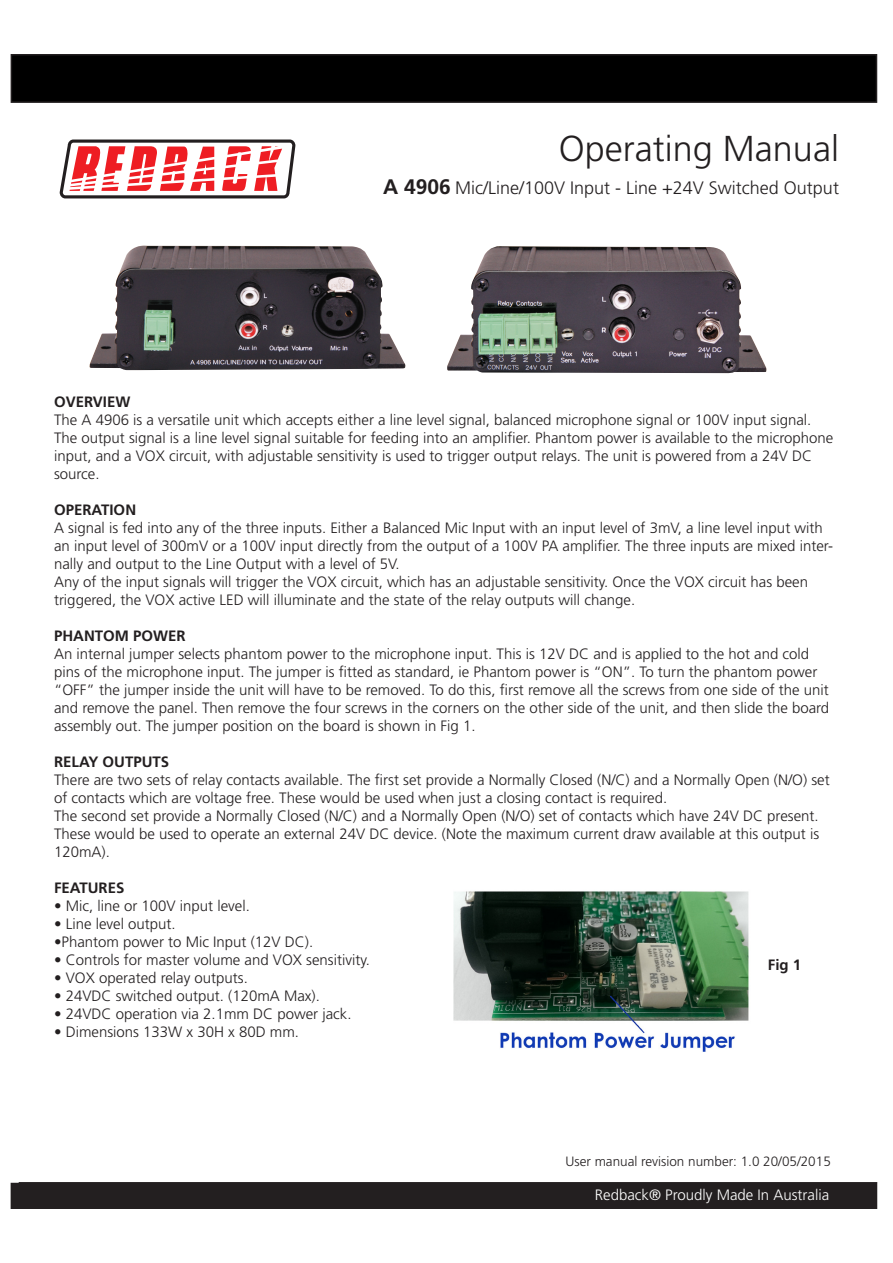
<style>
.page{position:relative;width:893px;height:1263px;background:#fff}
.page>*{position:absolute;margin:0;border:0;box-sizing:border-box;transform-origin:0 0}
.Level_2{font:300 36px "Frutiger LT Std";color:#231f20}
.Level_2-2{font:300 18px "Frutiger LT Std";color:#231f20}
.t1{font:300 15px/18px "Frutiger LT Std";color:#231f20}
.Level_1{font:700 15px "Frutiger LT Std";color:#231f20}
.t2{font:300 15px "Frutiger LT Std";color:#fff}
.t3{font:300 13.5px "Frutiger LT Std";color:#231f20}
.s1{font-weight:700;font-size:21px}
</style>
<div class="page">
<div style="left:11px;top:55px;width:865px;height:47px;background:#000"></div>
<div style="left:11px;top:54px;width:866px;height:49px;border:2px solid #231f20"></div>
<hr style="left:19px;top:1182px;width:858px;height:1px;background:#231f20">
<div style="left:11px;top:1183px;width:865px;height:25px;background:#231f20"></div>
<div style="left:11px;top:1183px;width:866px;height:26px;border:2px solid #231f20"></div>
<svg style="left:59px;top:139px;width:237px;height:60px"></svg>
<img style="left:89px;top:246px;width:316px;height:124px">
<img style="left:447px;top:246px;width:320px;height:127px">
<img style="left:453px;top:891px;width:296px;height:161px">
<p class="Level_2" style="left:559px;top:129px;width:282px">Operating Manual</p>
<p class="Level_2-2" style="left:383px;top:178px;width:457px"><span class="s1">A 4906</span> Mic/Line/100V Input - Line +24V Switched Output</p>
<p class="Level_1" style="left:54px;top:393px;width:78px">OVERVIEW</p>
<p class="t1" style="left:54px;top:411px;width:781px">The A 4906 is a versatile unit which accepts either a line level signal, balanced microphone signal or 100V input signal.<br>The output signal is a line level signal suitable for feeding into an amplifier. Phantom power is available to the microphone input, and a VOX circuit, with adjustable sensitivity is used to trigger output relays. The unit is powered from a 24V DC source.</p>
<p class="Level_1" style="left:54px;top:501px;width:84px">OPERATION</p>
<p class="t1" style="left:54px;top:519px;width:781px">A signal is fed into any of the three inputs. Either a Balanced Mic Input with an input level of 3mV, a line level input with an input level of 300mV or a 100V input directly from the output of a 100V PA amplifier. The three inputs are mixed inter&shy;nally and output to the Line Output with a level of 5V.</p>
<p class="t1" style="left:54px;top:573px;width:755px">Any of the input signals will trigger the VOX circuit, which has an adjustable sensitivity. Once the VOX circuit has been triggered, the VOX active LED will illuminate and the state of the relay outputs will change.</p>
<p class="Level_1" style="left:54px;top:627px;width:133px">PHANTOM POWER</p>
<p class="t1" style="left:54px;top:645px;width:777px">An internal jumper selects phantom power to the microphone input. This is 12V DC and is applied to the hot and cold pins of the microphone input. The jumper is fitted as standard, ie Phantom power is “ON”. To turn the phantom power “OFF” the jumper inside the unit will have to be removed. To do this, first remove all the screws from one side of the unit and remove the panel. Then remove the four screws in the corners on the other side of the unit, and then slide the board assembly out. The jumper position on the board is shown in Fig 1.</p>
<p class="Level_1" style="left:54px;top:753px;width:117px">RELAY OUTPUTS</p>
<p class="t1" style="left:54px;top:771px;width:777px">There are two sets of relay contacts available. The first set provide a Normally Closed (N/C) and a Normally Open (N/O) set of contacts which are voltage free. These would be used when just a closing contact is required.</p>
<p class="t1" style="left:54px;top:807px;width:767px;text-align:justify">The second set provide a Normally Closed (N/C) and a Normally Open (N/O) set of contacts which have 24V DC present.<br>These would be used to operate an external 24V DC device. (Note the maximum current draw available at this output is 120mA).</p>
<p class="Level_1" style="left:54px;top:879px;width:72px">FEATURES</p>
<p class="t1" style="left:54px;top:897px;width:197px">• Mic, line or 100V input level.</p>
<p class="t1" style="left:54px;top:915px;width:123px">• Line level output.</p>
<p class="t1" style="left:54px;top:933px;width:261px">•Phantom power to Mic Input (12V DC).</p>
<p class="t1" style="left:54px;top:951px;width:317px">• Controls for master volume and VOX sensitivity.</p>
<p class="t1" style="left:54px;top:969px;width:195px">• VOX operated relay outputs.</p>
<p class="t1" style="left:54px;top:987px;width:267px">• 24VDC switched output. (120mA Max).</p>
<p class="t1" style="left:54px;top:1005px;width:299px">• 24VDC operation via 2.1mm DC power jack.</p>
<p class="t1" style="left:54px;top:1023px;width:247px">• Dimensions 133W x 30H x 80D mm.</p>
<p class="Level_1" style="left:768px;top:956px;width:35px">Fig 1</p>
<p class="t3" style="left:565px;top:1154px;width:267px">User manual revision number: 1.0 20/05/2015</p>
<p class="t2" style="left:595px;top:1187px;width:236px">Redback® Proudly Made In Australia</p>
</div>
